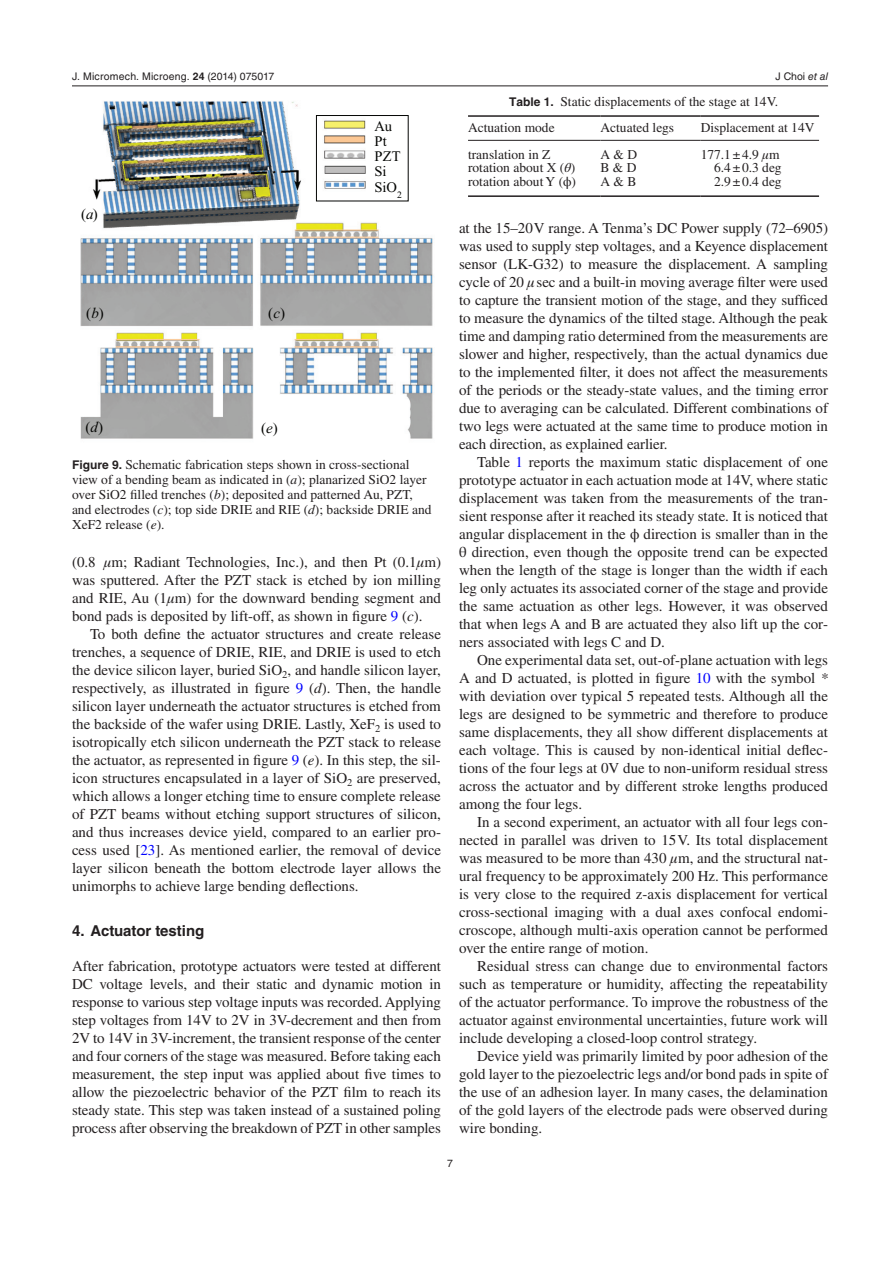
<style>
.page{position:relative;width:893px;height:1263px;background:#fff}
.page>*{position:absolute;margin:0;border:0;box-sizing:border-box;transform-origin:0 0}
.t1{font:15px/18px "Times LT Std";color:#231f20;text-align:justify}
.t2{font:700 15px "Helvetica LT Std";color:#231f20}
.t3{font:15px "Times New Roman";color:#040503}
.t4{font:14.55px/15.1px "Times New Roman";letter-spacing:.005em;color:#040503}
.t5{font:13.5px/15px "Times LT Std";color:#231f20}
.t6{font:10.5px "Helvetica LT Std";letter-spacing:.015em;color:#231f20}
.s1{font-weight:700}
.s2{font-style:italic}
.s3{font-family:"Helvetica LT Std";font-weight:700;font-size:12px}
.s4{color:#00f}
.s5{font-family:"STIX General";font-style:italic}
.s6{font-family:"STIX General"}
</style>
<div class="page">
<hr style="left:72px;top:86px;width:756px;height:1px;background:#231f20">
<hr style="left:468px;top:115px;width:132px;height:2px;background:#231f20">
<hr style="left:600px;top:115px;width:101px;height:2px;background:#231f20">
<hr style="left:701px;top:115px;width:118px;height:2px;background:#231f20">
<hr style="left:468px;top:140px;width:132px;height:1px;background:#231f20">
<hr style="left:600px;top:140px;width:101px;height:1px;background:#231f20">
<hr style="left:701px;top:140px;width:118px;height:1px;background:#231f20">
<hr style="left:468px;top:195px;width:132px;height:2px;background:#231f20">
<hr style="left:600px;top:195px;width:101px;height:2px;background:#231f20">
<hr style="left:701px;top:195px;width:118px;height:2px;background:#231f20">
<img style="left:80px;top:101px;width:353px;height:338px">
<div style="left:316px;top:115px;width:93px;height:86px;border:1px solid #040503"></div>
<p class="t6" style="left:72px;top:70px;width:204px">J. Micromech. Microeng. <span class="s1">24</span> (2014) 075017</p>
<p class="t3" style="left:81px;top:205px;width:18px">(<span class="s2">a</span>)</p>
<p class="t3" style="left:86px;top:305px;width:19px">(<span class="s2">b</span>)</p>
<p class="t3" style="left:268px;top:305px;width:18px">(<span class="s2">c</span>)</p>
<p class="t3" style="left:85px;top:419px;width:19px">(<span class="s2">d</span>)</p>
<p class="t3" style="left:261px;top:420px;width:18px">(<span class="s2">e</span>)</p>
<p class="t4" style="left:374px;top:119px;width:29px">Au<br>Pt<br>PZT<br>Si<br>SiO<sub>2</sub></p>
<p class="t5" style="left:72px;top:457px;width:361px"><span class="s3">Figure 9.</span> Schematic fabrication steps shown in cross-sectional view of a bending beam as indicated in (<span class="s2">a</span>); planarized SiO2 layer over SiO2 filled trenches (<span class="s2">b</span>); deposited and patterned Au, PZT, and electrodes (<span class="s2">c</span>); top side DRIE and RIE (<span class="s2">d</span>); backside DRIE and XeF2 release (<span class="s2">e</span>).</p>
<p class="t1" style="left:72px;top:553px;width:371px">(0.8 <span class="s2">μ</span>m; Radiant Technologies, Inc.), and then Pt (0.1<span class="s2">μ</span>m) was sputtered. After the PZT stack is etched by ion milling and RIE, Au (1<span class="s2">μ</span>m) for the downward bending segment and bond pads is deposited by lift-off, as shown in figure <span class="s4">9</span> (<span class="s2">c</span>).</p>
<p class="t1" style="left:72px;top:625px;width:371px;text-indent:18px">To both define the actuator structures and create release trenches, a sequence of DRIE, RIE, and DRIE is used to etch the device silicon layer, buried SiO<sub>2</sub>, and handle silicon layer, respectively, as illustrated in figure <span class="s4">9</span> (<span class="s2">d</span>). Then, the handle silicon layer underneath the actuator structures is etched from the backside of the wafer using DRIE. Lastly, XeF<sub>2</sub> is used to isotropically etch silicon underneath the PZT stack to release the actuator, as represented in figure <span class="s4">9</span> (<span class="s2">e</span>). In this step, the sil&shy;icon structures encapsulated in a layer of SiO<sub>2</sub> are preserved, which allows a longer etching time to ensure complete release of PZT beams without etching support structures of silicon, and thus increases device yield, compared to an earlier pro&shy;cess used [<span class="s4">23</span>]. As mentioned earlier, the removal of device layer silicon beneath the bottom electrode layer allows the unimorphs to achieve large bending deflections.</p>
<p class="t2" style="left:72px;top:922px;width:134px">4. Actuator testing</p>
<p class="t1" style="left:72px;top:957px;width:371px">After fabrication, prototype actuators were tested at different DC voltage levels, and their static and dynamic motion in response to various step voltage inputs was recorded. Applying step voltages from 14V to 2V in 3V-decrement and then from 2V to 14V in 3V-increment, the transient response of the center and four corners of the stage was measured. Before taking each measurement, the step input was applied about five times to allow the piezoelectric behavior of the PZT film to reach its steady state. This step was taken instead of a sustained poling process after observing the breakdown of PZT in other samples</p>
<p class="t6" style="left:775px;top:70px;width:54px">J Choi <span class="s2">et al</span></p>
<p class="t5" style="left:468px;top:89px;width:312px;line-height:25.3px;text-indent:41px"><span class="s3">Table 1.</span> Static displacements of the stage at 14V.<br>Actuation mode</p>
<p class="t5" style="left:600px;top:120px;width:75px">Actuated legs</p>
<p class="t5" style="left:701px;top:120px;width:115px">Displacement at 14V</p>
<p class="t5" style="left:468px;top:146px;width:84px">translation in Z</p>
<p class="t5" style="left:600px;top:146px;width:38px">A &amp; D</p>
<p class="t5" style="left:701px;top:146px;width:81px">177.1±4.9 <span class="s2">μ</span>m</p>
<p class="t5" style="left:468px;top:160px;width:109px">rotation about X (<span class="s5">θ</span>)</p>
<p class="t5" style="left:600px;top:160px;width:38px">B &amp; D</p>
<p class="t5" style="left:714px;top:160px;width:69px">6.4±0.3 deg</p>
<p class="t5" style="left:468px;top:174px;width:110px">rotation about Y (<span class="s6">ϕ</span>)</p>
<p class="t5" style="left:600px;top:174px;width:38px">A &amp; B</p>
<p class="t5" style="left:714px;top:174px;width:69px">2.9±0.4 deg</p>
<p class="t1" style="left:459px;top:219px;width:371px">at the 15–20V range. A Tenma’s DC Power supply (72–6905) was used to supply step voltages, and a Keyence displacement sensor (LK-G32) to measure the displacement. A sampling cycle of 20 <span class="s2">μ</span>sec and a built-in moving average filter were used to capture the transient motion of the stage, and they sufficed to measure the dynamics of the tilted stage. Although the peak time and damping ratio determined from the measurements are slower and higher, respectively, than the actual dynamics due to the implemented filter, it does not affect the measurements of the periods or the steady-state values, and the timing error due to averaging can be calculated. Different combinations of two legs were actuated at the same time to produce motion in each direction, as explained earlier.</p>
<p class="t1" style="left:459px;top:453px;width:371px;text-indent:18px">Table <span class="s4">1</span> reports the maximum static displacement of one prototype actuator in each actuation mode at 14V, where static displacement was taken from the measurements of the tran&shy;sient response after it reached its steady state. It is noticed that angular displacement in the <span class="s6">ϕ</span> direction is smaller than in the <span class="s6">θ</span> direction, even though the opposite trend can be expected when the length of the stage is longer than the width if each leg only actuates its associated corner of the stage and provide the same actuation as other legs. However, it was observed that when legs A and B are actuated they also lift up the cor&shy;ners associated with legs C and D.</p>
<p class="t1" style="left:459px;top:651px;width:371px;text-indent:18px">One experimental data set, out-of-plane actuation with legs A and D actuated, is plotted in figure <span class="s4">10</span> with the symbol <span class="s2">* </span>with deviation over typical 5 repeated tests. Although all the legs are designed to be symmetric and therefore to produce same displacements, they all show different displacements at each voltage. This is caused by non-identical initial deflec&shy;tions of the four legs at 0V due to non-uniform residual stress across the actuator and by different stroke lengths produced among the four legs.</p>
<p class="t1" style="left:459px;top:813px;width:371px;text-indent:18px">In a second experiment, an actuator with all four legs con&shy;nected in parallel was driven to 15V. Its total displacement was measured to be more than 430 <span class="s2">μ</span>m, and the structural nat&shy;ural frequency to be approximately 200 Hz. This performance is very close to the required z-axis displacement for vertical cross-sectional imaging with a dual axes confocal endomi&shy;croscope, although multi-axis operation cannot be performed over the entire range of motion.</p>
<p class="t1" style="left:459px;top:957px;width:371px;text-indent:18px">Residual stress can change due to environmental factors such as temperature or humidity, affecting the repeatability of the actuator performance. To improve the robustness of the actuator against environmental uncertainties, future work will include developing a closed-loop control strategy.</p>
<p class="t1" style="left:459px;top:1047px;width:371px;text-indent:18px">Device yield was primarily limited by poor adhesion of the gold layer to the piezoelectric legs and/or bond pads in spite of the use of an adhesion layer. In many cases, the delamination of the gold layers of the electrode pads were observed during wire bonding.</p>
<p class="t6" style="left:447px;top:1157px;width:7px">7</p>
</div>
